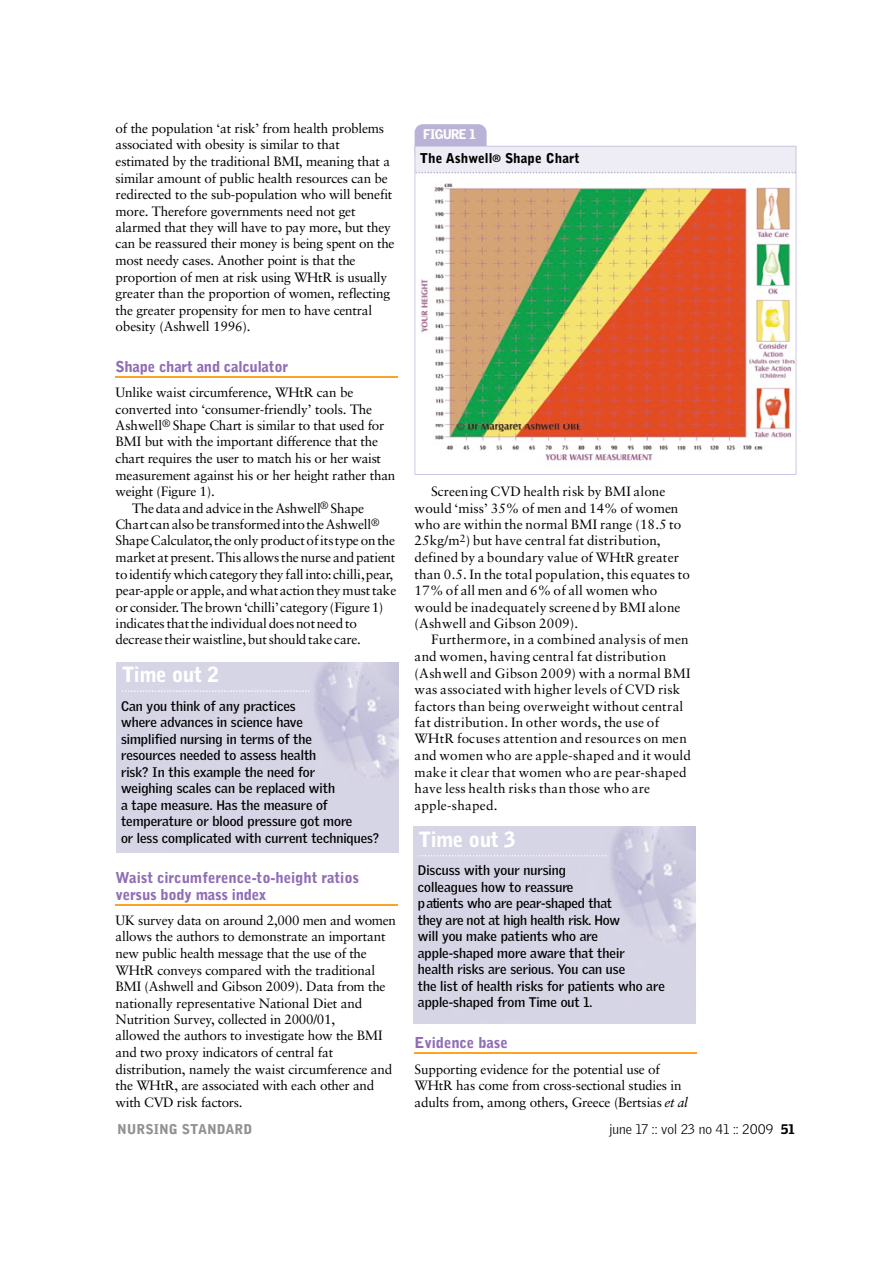
<style>
.page{position:relative;width:893px;height:1263px;background:#fff}
.page>*{position:absolute;margin:0;border:0;box-sizing:border-box;transform-origin:0 0}
.t1{font:900 21px "Bell Gothic";letter-spacing:-.025em;color:#fff}
.t2{font:900 15px/16.5px "Bell Gothic";letter-spacing:-.01em;color:#906eb6}
.t3{font:13.5px/16.5px "Sabon LT";letter-spacing:-.015em;color:#000}
.t4{font:700 13.5px/16.5px "Griffith Gothic";color:#000}
.t5{font:13.5px/16.5px "Sabon LT";letter-spacing:.015em;color:#000}
.t6{font:300 13.5px "Griffith Gothic";color:#000}
.t7{font:900 13.5px "Bell Gothic";color:#000}
.t8{font:900 13.5px "Bell Gothic";color:#919191}
.t9{font:900 13.5px "Griffith Gothic";letter-spacing:-.05em;color:#fff}
.s1{font-size:10.5px}
.s2{font-style:italic}
.s3{font-weight:900}
</style>
<div class="page">
<hr style="left:116px;top:376px;width:281px;height:1px;background:#ffa327">
<hr style="left:116px;top:904px;width:281px;height:1px;background:#ffa327">
<hr style="left:414px;top:1052px;width:282px;height:2px;background:#ffa327">
<img style="left:117px;top:662px;width:282px;height:190px">
<svg style="left:122px;top:690px;width:187px;height:2px"></svg>
<img style="left:413px;top:827px;width:282px;height:196px">
<svg style="left:419px;top:855px;width:187px;height:1px"></svg>
<svg style="left:414px;top:124px;width:72px;height:22px;background:#bdb5d8"></svg>
<svg style="left:414px;top:146px;width:382px;height:329px;fill:#eeecf5"></svg>
<img style="left:417px;top:176px;width:377px;height:293px">
<p class="t3" style="left:116px;top:121px;width:280px">of the population ‘at risk’ from health problems associated with obesity is similar to that estimated by the traditional BMI, meaning that a similar amount of public health resources can be redirected to the sub-population who will benefit more. Therefore governments need not get alarmed that they will have to pay more, but they can be reassured their money is being spent on the most needy cases. Another point is that the proportion of men at risk using WHtR is usually greater than the proportion of women, reflecting the greater propensity for men to have central obesity (Ashwell 1996).</p>
<p class="t2" style="left:116px;top:359px;width:174px">Shape chart and calculator</p>
<p class="t3" style="left:116px;top:385px;width:239px">Unlike waist circumference, WHtR can be</p>
<p class="t3" style="left:116px;top:402px;width:258px">converted into ‘consumer-friendly’ tools. The</p>
<p class="t3" style="left:116px;top:418px;width:270px">Ashwell<sup>®</sup> Shape Chart is similar to that used for</p>
<p class="t3" style="left:116px;top:435px;width:264px">BMI but with the important difference that the</p>
<p class="t3" style="left:116px;top:451px;width:267px">chart requires the user to match his or her waist</p>
<p class="t3" style="left:116px;top:468px;width:281px">measurement against his or her height rather than</p>
<p class="t3" style="left:116px;top:484px;width:101px">weight (Figure 1).</p>
<p class="t3" style="left:132px;top:501px;width:233px">The data and advice inthe Ashwell<sup>®</sup> S h a p e</p>
<p class="t3" style="left:116px;top:517px;width:265px">Chart can alsobe transformedinto the Ashwell<sup>®</sup></p>
<p class="t3" style="left:116px;top:534px;width:281px">ShapeCalculator, the onlyproduct ofitstype on the</p>
<p class="t3" style="left:116px;top:550px;width:281px">market atpresent. This allows the nurse andpatient</p>
<p class="t3" style="left:116px;top:567px;width:279px">toidentify whichcategory they fall into: chilli, pear,</p>
<p class="t3" style="left:116px;top:583px;width:282px">p e a r-apple or apple, and what action they must take</p>
<p class="t3" style="left:116px;top:600px;width:269px">or consider. The brown‘chilli’ category(Figure1)</p>
<p class="t3" style="left:116px;top:616px;width:243px">indicates that the individualdoesnotneed to</p>
<p class="t3" style="left:116px;top:633px;width:247px">decrease theirwaistline,butshould take care.</p>
<h1 class="t1" style="left:122px;top:666px;width:99px">Time out 2</h1>
<p class="t4" style="left:121px;top:698px;width:259px">Can you think of any practices<br>where advances in science have<br>simplified nursing in terms of the<br>resources needed to assess health<br>risk? In this example the need for<br>weighing scales can be replaced with<br>a tape measure. Has the measure of temperature or blood pressure got more<br>or less complicated with current techniques?</p>
<p class="t2" style="left:116px;top:871px;width:245px">Waist circumference-to-height ratios versus body mass index</p>
<p class="t3" style="left:116px;top:913px;width:282px">UK survey data on around 2,000 men and women allows the authors to demonstrate an important new public health message that the use of the WHtR conveys compared with the traditional BMI (Ashwell and Gibson 2009). Data from the nationally representative National Diet and Nutrition Survey, collected in 2000/01,<br>allowed the authors to investigate how the BMI and two proxy indicators of central fat distribution, namely the waist circumference and the WHtR, are associated with each other and with CVD risk factors.</p>
<p class="t9" style="left:423px;top:128px;width:54px">F IGURE 1</p>
<p class="t7" style="left:420px;top:153px;width:161px">The Ashwell<span class="s1">®</span> Shape Chart</p>
<p class="t3" style="left:414px;top:484px;width:277px;text-indent:17px">Screening CVD health risk by BMI alone would ‘miss’ 35% of men and 14% of women who are within the normal BMI range (18.5 to 2 5 k g /m<sup>2</sup>) but have central fat distribution, defined by a boundary value of WHtR greater than 0.5. In the total population, this equates to 17% of all men and 6% of all women who would be inadequately screened by BMI alone (Ashwell and Gibson 2009).</p>
<p class="t5" style="left:414px;top:633px;width:278px;text-indent:17px">Furthermore, in a combined analysis of men and women, having central fat distribution (Ashwell and Gibson 2009) with a normal BMI was associated with higher levels of CVD risk factors than being overweight without central fat distribution. In other words, the use of WHtR focuses attention and resources on men and women who are apple-shaped and it would make it clear that women who are pear-s h a p e d have less health risks than those who are<br>a p p le -s h a p e d .</p>
<h1 class="t1" style="left:418px;top:831px;width:99px">Time out 3</h1>
<p class="t4" style="left:418px;top:863px;width:248px">Discuss with your nursing<br>colleagues how to reassure<br>p atients who are pear-shaped that<br>th ey are not at high health risk. How<br>will you make patients who are apple-shaped more aware that their<br>health risks are serious. You can use<br>the list of health risks for patients who are apple-shaped from Time out 1.</p>
<p class="t2" style="left:414px;top:1035px;width:95px">Evidence base</p>
<p class="t3" style="left:414px;top:1062px;width:275px">Supporting evidence for the potential use of<br>WHtR has come from cross-sectional studies in adults from, among others, Greece (Bertsias <span class="s2">et al</span></p>
<p class="t8" style="left:117px;top:1124px;width:137px">NURSING STANDARD</p>
<p class="t6" style="left:609px;top:1123px;width:187px">june 17 :: vol 23 no 41 :: 2009 <span class="s3">51</span></p>
</div>
